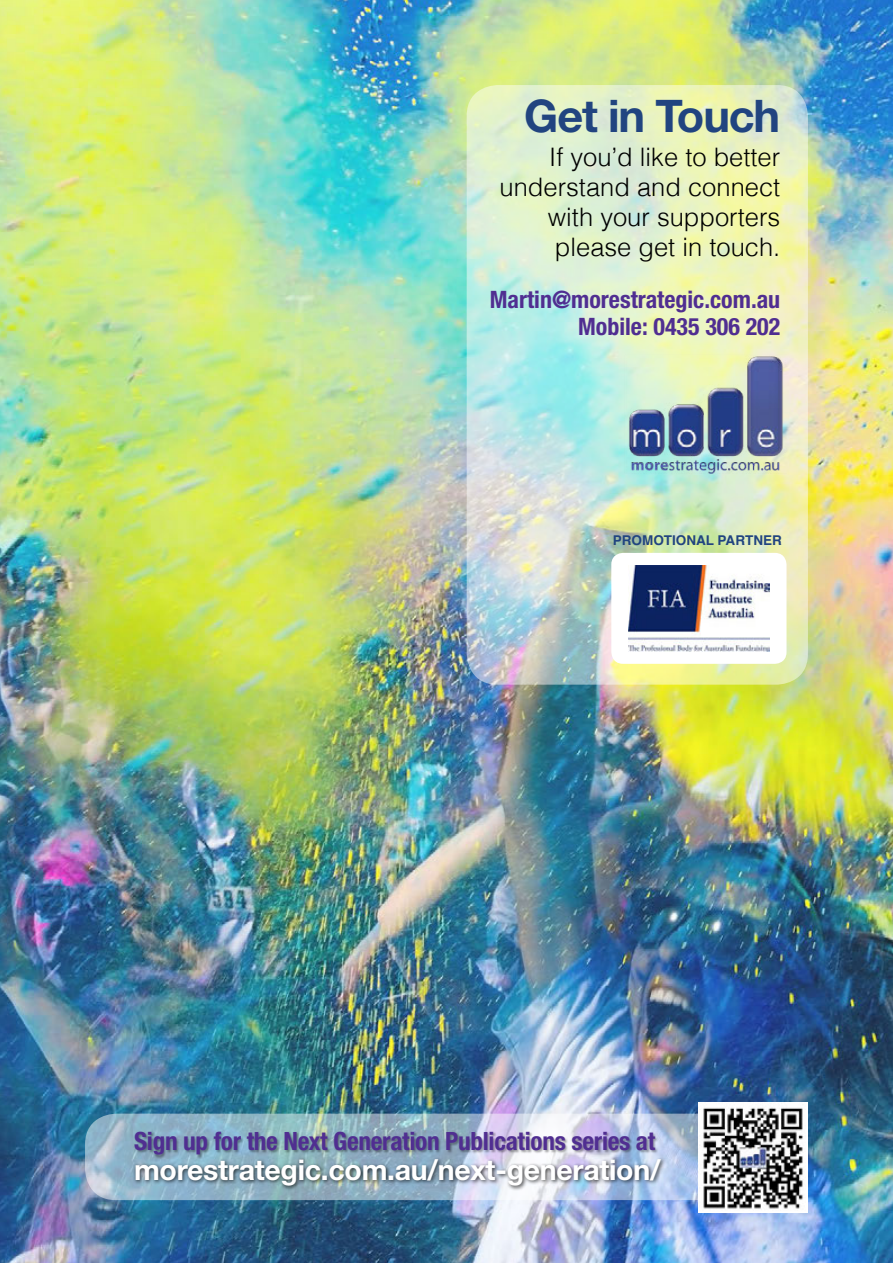
<style>
.page{position:relative;width:893px;height:1263px;background:#fff}
.page>*{position:absolute;margin:0;border:0;box-sizing:border-box;transform-origin:0 0}
.t1{font:700 45px "Helvetica Neue LT Std";letter-spacing:-.025em;color:#214480}
.t2{font:700 28.5px "Helvetica Neue LT Std";letter-spacing:-.01em;color:#fff}
.t3{font:300 25.5px/30px "Helvetica";color:#000;text-align:right}
.t4{font:700 condensed 25.2px "Helvetica Neue LT Std";letter-spacing:-.01em;color:#502e91}
.t5{font:700 condensed 24px/27px "Helvetica Neue LT Std";color:#502e91;text-align:right}
.t6{font:700 13.5px "Helvetica";color:#214480}
</style>
<div class="page">
<img style="left:0;top:0;width:893px;height:1263px">
<img style="left:467px;top:85px;width:341px;height:600px;border-radius:31px">
<img style="left:625px;top:354px;width:161px;height:119px">
<div style="left:611px;top:553px;width:175px;height:111px;background:#fff;border-radius:12px"></div>
<img style="left:629px;top:565px;width:140px;height:86px">
<svg style="left:85px;top:1113px;width:678px;height:87px;background:#a6bfd3"></svg>
<div style="left:135px;top:1131px;width:523px;height:27px;background:#000;opacity:.35"></div>
<div style="left:133px;top:1156px;width:533px;height:35px;background:#000;opacity:.75"></div>
<img style="left:698px;top:1103px;width:110px;height:109px">
<h1 class="t1" style="left:524px;top:88px;width:257px">Get in Touch</h1>
<p class="t3" style="left:500px;top:140px;width:282px">If you’d like to better understand and connect with your supporters please get in touch.</p>
<p class="t5" style="left:490px;top:286px;width:292px">Martin@morestrategic.com.au<br>Mobile: 0435 306 202</p>
<p class="t6" style="left:613px;top:529px;width:171px">PROMOTIONAL PARTNER</p>
<p class="t4" style="left:134px;top:1126px;width:523px">Sign up for the Next Generation Publications series at</p>
<p class="t2" style="left:134px;top:1152px;width:528px">morestrategic.com.au/next-generation/</p>
</div>
